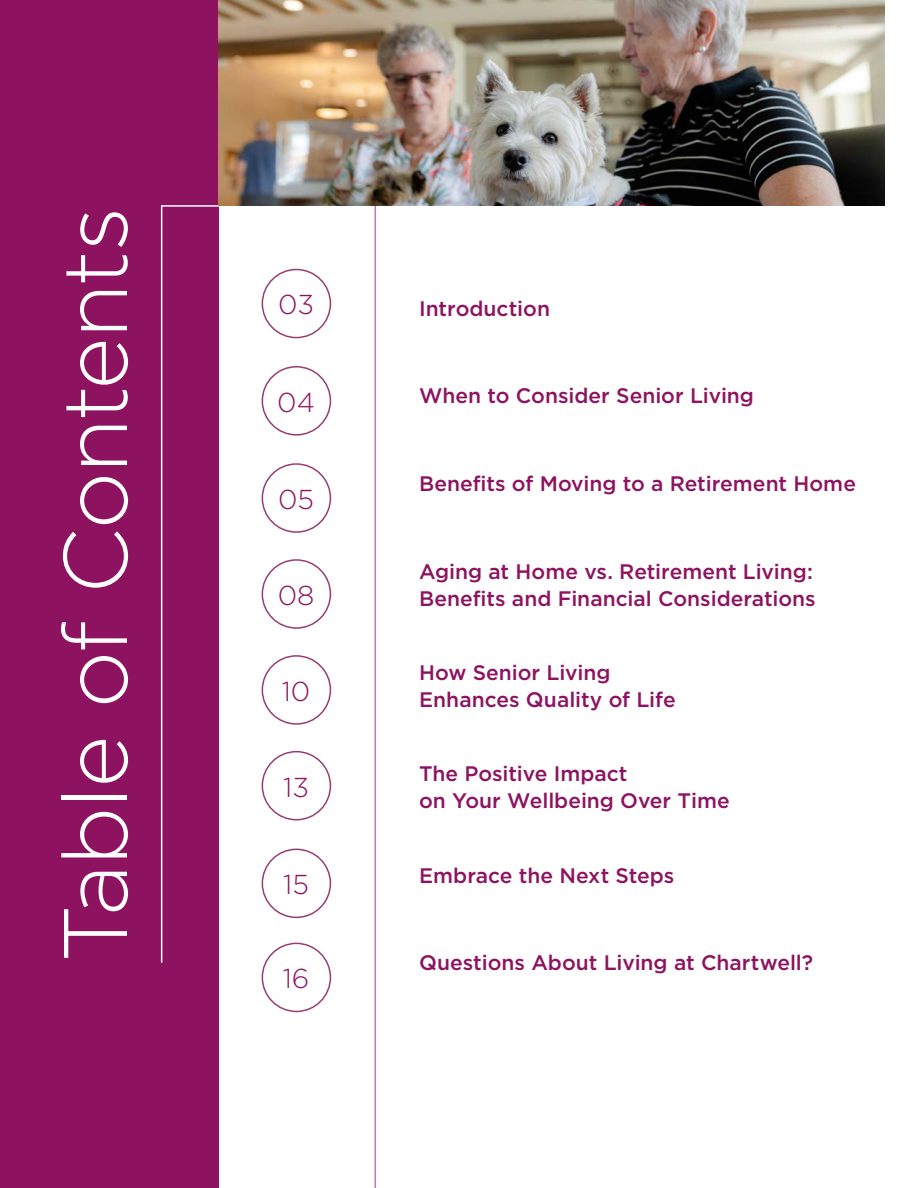
<style>
.page{position:relative;width:918px;height:1188px;background:#fff}
.page>*{position:absolute;margin:0;border:0;box-sizing:border-box;transform-origin:0 0}
.t1{font:300 90px "Gotham HTF";letter-spacing:-.025em;color:#fff}
.t2{font:300 27.3px "Gotham HTF";color:#8d1360}
.t3{font:500 21px/27px "Gotham HTF";color:#8d1360}
</style>
<div class="page">
<hr style="left:375px;top:205px;width:1px;height:983px;background:#993c70">
<div style="left:0;top:0;width:218px;height:1188px;background:#8d1360"></div>
<svg style="left:160px;top:205px;width:58px;height:758px"></svg>
<div style="left:262px;top:269px;width:69px;height:69px;border:2px solid #993c70;border-radius:50%"></div>
<div style="left:262px;top:366px;width:69px;height:70px;border:2px solid #993c70;border-radius:50%"></div>
<div style="left:262px;top:463px;width:69px;height:70px;border:2px solid #993c70;border-radius:50%"></div>
<div style="left:262px;top:559px;width:69px;height:70px;border:2px solid #993c70;border-radius:50%"></div>
<div style="left:262px;top:655px;width:69px;height:70px;border:2px solid #993c70;border-radius:50%"></div>
<div style="left:262px;top:751px;width:69px;height:69px;border:2px solid #993c70;border-radius:50%"></div>
<div style="left:262px;top:849px;width:69px;height:69px;border:2px solid #993c70;border-radius:50%"></div>
<div style="left:262px;top:943px;width:69px;height:69px;border:2px solid #993c70;border-radius:50%"></div>
<img style="left:218px;top:0;width:666px;height:205px">
<h1 class="t1" style="left:46px;top:963px;width:757px;rotate:-90deg">baT el of Contents</h1>
<p class="t2" style="left:278px;top:290px;width:38px">03</p>
<p class="t3" style="left:419px;top:294px;width:132px">Introduction</p>
<p class="t2" style="left:277px;top:387px;width:39px">04</p>
<p class="t3" style="left:419px;top:382px;width:336px">When to Consider Senior Living</p>
<p class="t2" style="left:278px;top:484px;width:37px">05</p>
<p class="t2" style="left:278px;top:580px;width:38px">08</p>
<p class="t2" style="left:282px;top:676px;width:30px">10</p>
<p class="t3" style="left:419px;top:470px;width:438px">Benefits of Moving to a Retirement Home</p>
<p class="t3" style="left:419px;top:557px;width:398px">Aging at Home vs. Retirement Living:<br>Benefits and Financial Considerations</p>
<p class="t3" style="left:419px;top:659px;width:258px">How Senior Living<br>Enhances Quality of Life</p>
<p class="t2" style="left:283px;top:772px;width:27px">13</p>
<p class="t3" style="left:419px;top:760px;width:312px">The Positive Impact<br>on Your Wellbeing Over Time</p>
<p class="t2" style="left:283px;top:870px;width:27px">15</p>
<p class="t3" style="left:419px;top:861px;width:257px">Embrace the Next Steps</p>
<p class="t2" style="left:283px;top:964px;width:28px">16</p>
<p class="t3" style="left:419px;top:949px;width:396px">Questions About Living at Chartwell?</p>
</div>
